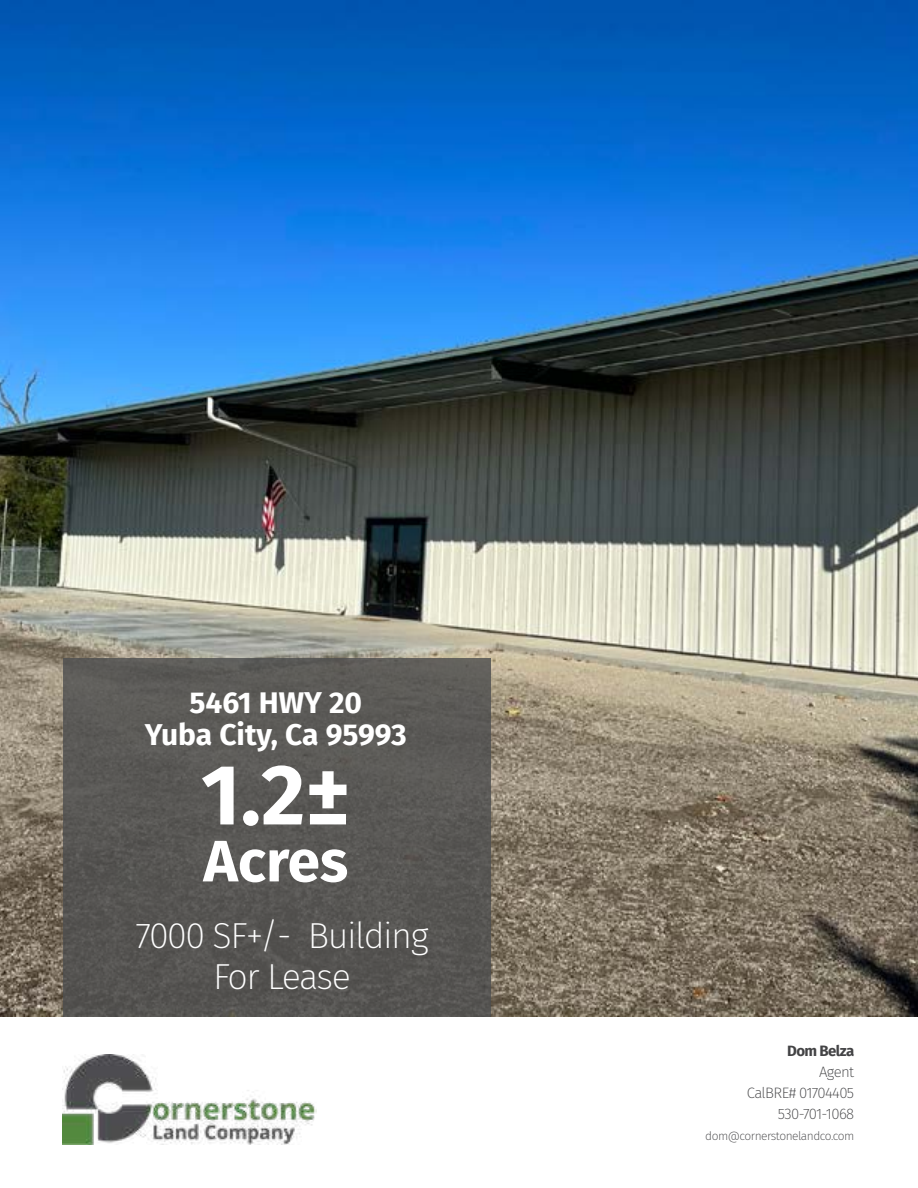
<style>
.page{position:relative;width:918px;height:1188px;background:#fff}
.page>*{position:absolute;margin:0;border:0;box-sizing:border-box;transform-origin:0 0}
.t1{font:700 85.5px "Fira Sans";color:#fff}
.t2{font:700 58.5px "Fira Sans";color:#fff}
.t3{font:200 36px/41.1px "Fira Sans";letter-spacing:-.04em;color:#fff;text-align:center}
.t4{font:700 30px/31.5px "Fira Sans";color:#fff;text-align:center}
.t5{font:200 15px/21px "Fira Sans";letter-spacing:-.04em;color:#434345;text-align:right}
.t6{font:700 15px "Fira Sans";letter-spacing:-.04em;color:#434345}
.t7{font:200 12px "Fira Sans";letter-spacing:-.04em;color:#434345}
</style>
<div class="page">
<img style="left:0;top:0;width:918px;height:1017px">
<div style="left:63px;top:658px;width:427px;height:359px;background:#595755"></div>
<img style="left:62px;top:1054px;width:255px;height:91px">
<h3 class="t4" style="left:145px;top:688px;width:263px">5461 HWY 20<br>Yuba City, Ca 95993</h3>
<h1 class="t1" style="left:201px;top:753px;width:151px">1.2±</h1>
<h2 class="t2" style="left:203px;top:833px;width:146px">Acres</h2>
<h3 class="t3" style="left:135px;top:916px;width:295px">7000 SF+/- Building<br>For Lease</h3>
<p class="t6" style="left:787px;top:1044px;width:68px">Dom Belza</p>
<p class="t5" style="left:747px;top:1062px;width:109px">Agent<br>CalBRE# 01704405<br>530-701-1068</p>
<p class="t7" style="left:705px;top:1131px;width:150px">dom@cornerstonelandco.com</p>
</div>
